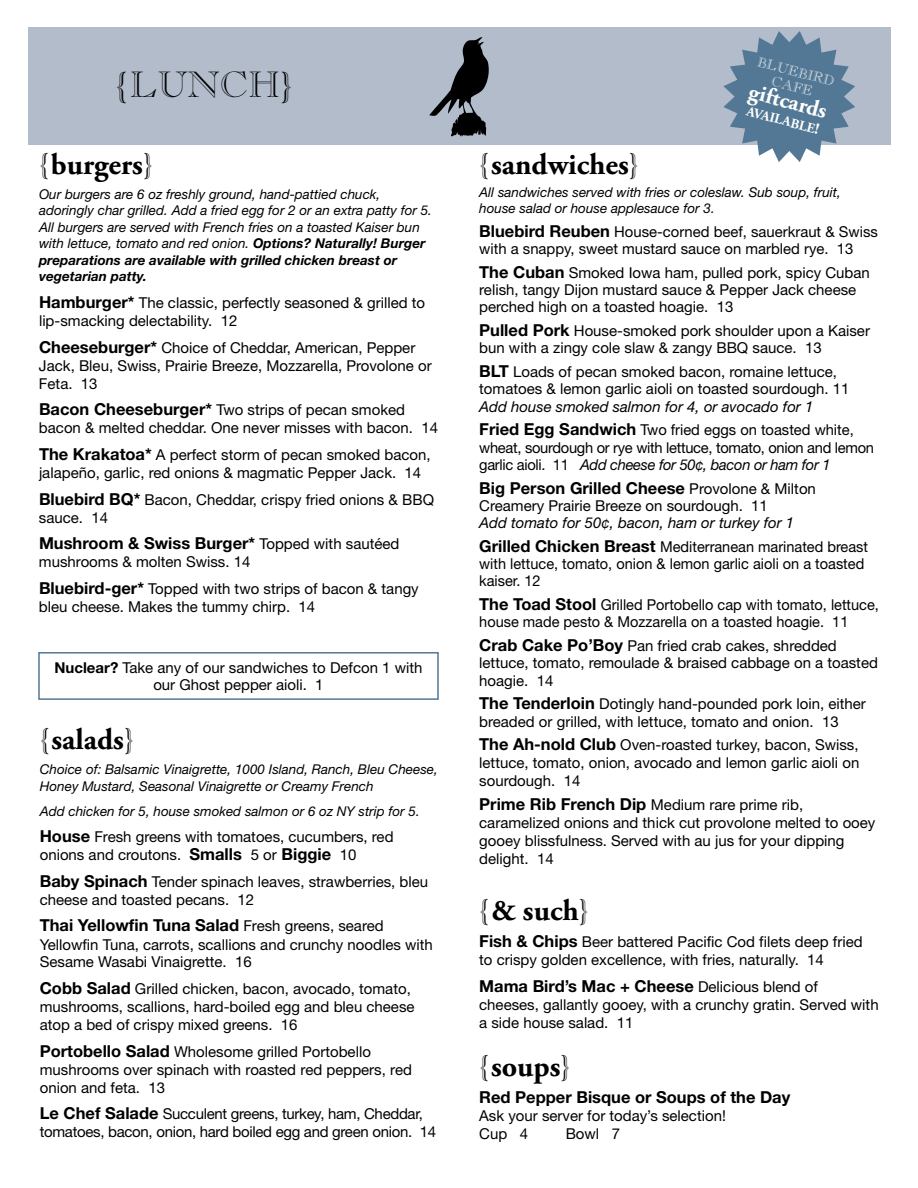
<style>
.page{position:relative;width:918px;height:1188px;background:#fff}
.page>*{position:absolute;margin:0;border:0;box-sizing:border-box;transform-origin:0 0}
.t1{font:36px "Caslon Open Face";color:#000}
.t2{font:700 30px "Adobe Garamond Pro";color:#000}
.t3{font:700 22.8px "Adobe Garamond Pro";color:#fff}
.t4{font:700 16.5px "Helvetica Neue LT Std";color:#000}
.t5{font:15px/18px "Helvetica Neue LT Std";color:#000}
.t6{font:15px/17.2px "Helvetica Neue LT Std";letter-spacing:-.02em;color:#000}
.t7{font:italic 15px/23.7px "Helvetica Neue LT Std";color:#000}
.t8{font:13.65px/14.9px "Caslon Open Face";color:#fff;text-align:center}
.t9{font:700 13.65px "Adobe Garamond Pro";color:#fff}
.t10{font:italic 13.5px/16.5px "Helvetica Neue LT Std";color:#000}
.s1{font-family:"Caslon Open Face";font-weight:400}
.s2{font-weight:700}
.s3{font-weight:700;font-size:16.5px}
.s4{font-weight:400;font-size:15px}
.s5{font-size:16.05px}
.s6{font-weight:700;font-style:normal;font-size:16.5px}
.s7{font-style:normal}
.s8{font-style:italic}
</style>
<div class="page">
<div style="left:28px;top:28px;width:863px;height:117px;background:#b2bccb"></div>
<svg style="left:429px;top:37px;width:60px;height:100px"></svg>
<svg style="left:723px;top:31px;width:132px;height:131px"></svg>
<div style="left:38px;top:652px;width:401px;height:48px;border:2px solid #537895"></div>
<h1 class="t1" style="left:116px;top:64px;width:178px">{LUNCH}</h1>
<h2 class="t2" style="left:39px;top:147px;width:116px"><span class="s1">{</span>burgers<span class="s1">}</span></h2>
<p class="t10" style="left:39px;top:186px;width:395px">Our burgers are 6 oz freshly ground, hand-pattied chuck, adoringly char grilled. Add a fried egg for 2 or an extra patty for 5.<br>All burgers are served with French fries on a toasted Kaiser bun with lettuce, tomato and red onion. <span class="s2">Options? Naturally! Burger preparations are available with grilled chicken breast or vegetarian patty.</span></p>
<p class="t5" style="left:39px;top:293px;width:388px"><span class="s3">Hamburger*</span> The classic, perfectly seasoned &amp; grilled to lip-smacking delectability. 12</p>
<p class="t5" style="left:39px;top:338px;width:394px"><span class="s3">Cheeseburger*</span> Choice of Cheddar, American, Pepper<br>Jack, Bleu, Swiss, Prairie Breeze, Mozzarella, Provolone or<br>Feta. 13</p>
<p class="t5" style="left:39px;top:401px;width:401px"><span class="s3">Bacon Cheeseburger*</span> Two strips of pecan smoked bacon &amp; melted cheddar. One never misses with bacon. 14</p>
<p class="t5" style="left:39px;top:445px;width:393px"><span class="s3">The Krakatoa*</span> A perfect storm of pecan smoked bacon, jalapeño, garlic, red onions &amp; magmatic Pepper Jack. 14</p>
<p class="t5" style="left:39px;top:490px;width:397px"><span class="s3">Bluebird BQ*</span> Bacon, Cheddar, crispy fried onions &amp; BBQ sauce. 14</p>
<p class="t4" style="left:39px;top:533px;width:362px">Mushroom &amp; Swiss Burger* <span class="s4">Topped with sautéed</span></p>
<p class="t5" style="left:39px;top:548px;width:381px;line-height:26.7px">mushrooms &amp; molten Swiss. 14<br><span class="s3">Bluebird-ger*</span> Topped with two strips of bacon &amp; tangy</p>
<p class="t5" style="left:39px;top:597px;width:278px">bleu cheese. Makes the tummy chirp. 14</p>
<p class="t5" style="left:54px;top:659px;width:370px;line-height:16.5px;text-align:center"><span class="s2">Nuclear?</span> Take any of our sandwiches to Defcon 1 with our Ghost pepper aioli. 1</p>
<h2 class="t2" style="left:40px;top:722px;width:96px"><span class="s1">{</span>salads<span class="s1">}</span></h2>
<p class="t10" style="left:40px;top:761px;width:400px">Choice of: Balsamic Vinaigrette, 1000 Island, Ranch, Bleu Cheese,<br>Honey Mustard, Seasonal Vinaigrette or Creamy French</p>
<p class="t10" style="left:40px;top:802px;width:382px">Add chicken for 5, house smoked salmon or 6 oz NY strip for 5.</p>
<p class="t5" style="left:40px;top:828px;width:355px"><span class="s3">House</span> Fresh greens with tomatoes, cucumbers, red onions and croutons. <span class="s3">Smalls</span> 5 or <span class="s3">Biggie</span> 10</p>
<p class="t5" style="left:40px;top:872px;width:390px"><span class="s3">Baby Spinach</span> Tender spinach leaves, strawberries, bleu cheese and toasted pecans. 12</p>
<p class="t4" style="left:40px;top:915px;width:345px">Thai Yellowfin Tuna Salad <span class="s4">Fresh greens, seared</span></p>
<p class="t5" style="left:40px;top:935px;width:395px">Yellowfin Tuna, carrots, scallions and crunchy noodles with<br>Sesame Wasabi Vinaigrette. 16</p>
<p class="t5" style="left:40px;top:979px;width:376px"><span class="s3">Cobb Salad</span> Grilled chicken, bacon, avocado, tomato, mushrooms, scallions, hard-boiled egg and bleu cheese atop a bed of crispy mixed greens. 16</p>
<p class="t5" style="left:40px;top:1042px;width:374px"><span class="s3">Portobello Salad</span> Wholesome grilled Portobello mushrooms over spinach with roasted red peppers, red onion and feta. 13</p>
<p class="t6" style="left:40px;top:1105px;width:398px;line-height:17.9px"><span class="s3">Le Chef Salade</span> Succulent greens, turkey, ham, Cheddar, tomatoes, bacon, onion, hard boiled egg and green onion. 14</p>
<p class="t8" style="left:760px;top:54px;width:81px;rotate:15deg">BLUEBIRD<br>CAFE</p>
<h3 class="t3" style="left:753px;top:78px;width:82px;rotate:15deg">giftcards</h3>
<p class="t9" style="left:749px;top:103px;width:76px;rotate:15deg">AVAILABLE<span class="s5">!</span></p>
<h2 class="t2" style="left:479px;top:147px;width:161px"><span class="s1">{</span>sandwiches<span class="s1">}</span></h2>
<p class="t10" style="left:479px;top:183px;width:363px">All sandwiches served with fries or coleslaw. Sub soup, fruit, house salad or house applesauce for 3.</p>
<p class="t5" style="left:479px;top:223px;width:400px;line-height:17.2px"><span class="s3">Bluebird Reuben</span> House-corned beef, sauerkraut &amp; Swiss with a snappy, sweet mustard sauce on marbled rye. 13</p>
<p class="t5" style="left:479px;top:264px;width:392px;line-height:17.2px"><span class="s3">The Cuban</span> Smoked Iowa ham, pulled pork, spicy Cuban relish, tangy Dijon mustard sauce &amp; Pepper Jack cheese perched high on a toasted hoagie. 13</p>
<p class="t5" style="left:479px;top:322px;width:392px;line-height:17.2px"><span class="s3">Pulled Pork</span> House-smoked pork shoulder upon a Kaiser bun with a zingy cole slaw &amp; zangy BBQ sauce. 13</p>
<p class="t5" style="left:479px;top:363px;width:372px;line-height:17.2px"><span class="s3">BLT</span> Loads of pecan smoked bacon, romaine lettuce, tomatoes &amp; lemon garlic aioli on toasted sourdough. 11</p>
<p class="t7" style="left:479px;top:394px;width:376px">Add house smoked salmon for 4, or avocado for 1<br><span class="s6">Fried Egg Sandwich</span> <span class="s7">Two fried eggs on toasted white,</span></p>
<p class="t6" style="left:479px;top:438px;width:396px">wheat, sourdough or rye with lettuce, tomato, onion and lemon garlic aioli. 11 <span class="s8">Add cheese for 50¢, bacon or ham for 1</span></p>
<p class="t4" style="left:479px;top:478px;width:338px">Big Person Grilled Cheese <span class="s4">Provolone &amp; Milton</span></p>
<p class="t5" style="left:479px;top:496px;width:290px">Creamery Prairie Breeze on sourdough. 11</p>
<p class="t7" style="left:479px;top:511px;width:390px">Add tomato for 50¢, bacon, ham or turkey for 1<br><span class="s6">Grilled Chicken Breast</span> <span class="s7">Mediterranean marinated breast</span></p>
<p class="t5" style="left:479px;top:555px;width:387px;line-height:17.2px">with lettuce, tomato, onion &amp; lemon garlic aioli on a toasted kaiser. 12</p>
<p class="t5" style="left:479px;top:596px;width:401px;line-height:17.2px"><span class="s3">The Toad Stool</span> Grilled Portobello cap with tomato, lettuce, house made pesto &amp; Mozzarella on a toasted hoagie. 11</p>
<p class="t5" style="left:479px;top:637px;width:400px;line-height:17.2px"><span class="s3">Crab Cake Po’Boy</span> Pan fried crab cakes, shredded lettuce, tomato, remoulade &amp; braised cabbage on a toasted hoagie. 14</p>
<p class="t5" style="left:479px;top:695px;width:388px;line-height:17.2px"><span class="s3">The Tenderloin</span> Dotingly hand-pounded pork loin, either breaded or grilled, with lettuce, tomato and onion. 13</p>
<p class="t5" style="left:479px;top:736px;width:382px;text-align:justify"><span class="s3">The Ah-nold Club</span> Oven-roasted turkey, bacon, Swiss, lettuce, tomato, onion, avocado and lemon garlic aioli on sourdough. 14</p>
<p class="t5" style="left:479px;top:795px;width:398px"><span class="s3">Prime Rib French Dip</span> Medium rare prime rib, caramelized onions and thick cut provolone melted to ooey gooey blissfulness. Served with au jus for your dipping delight. 14</p>
<h2 class="t2" style="left:479px;top:894px;width:111px"><span class="s1">{</span>&amp; such<span class="s1">}</span></h2>
<p class="t5" style="left:479px;top:933px;width:385px"><span class="s3">Fish &amp; Chips</span> Beer battered Pacific Cod filets deep fried to crispy golden excellence, with fries, naturally. 14</p>
<p class="t4" style="left:479px;top:976px;width:340px">Mama Bird’s Mac + Cheese <span class="s4">Delicious blend of</span></p>
<p class="t5" style="left:479px;top:995px;width:401px">cheeses, gallantly gooey, with a crunchy gratin. Served with a side house salad. 11</p>
<h2 class="t2" style="left:479px;top:1049px;width:93px"><span class="s1">{</span>soups<span class="s1">}</span></h2>
<p class="t4" style="left:479px;top:1087px;width:313px">Red Pepper Bisque or Soups of the Day</p>
<p class="t5" style="left:479px;top:1106px;width:248px">Ask your server for today’s selection!<br>Cup 4</p>
<p class="t5" style="left:566px;top:1124px;width:56px">Bowl 7</p>
</div>
